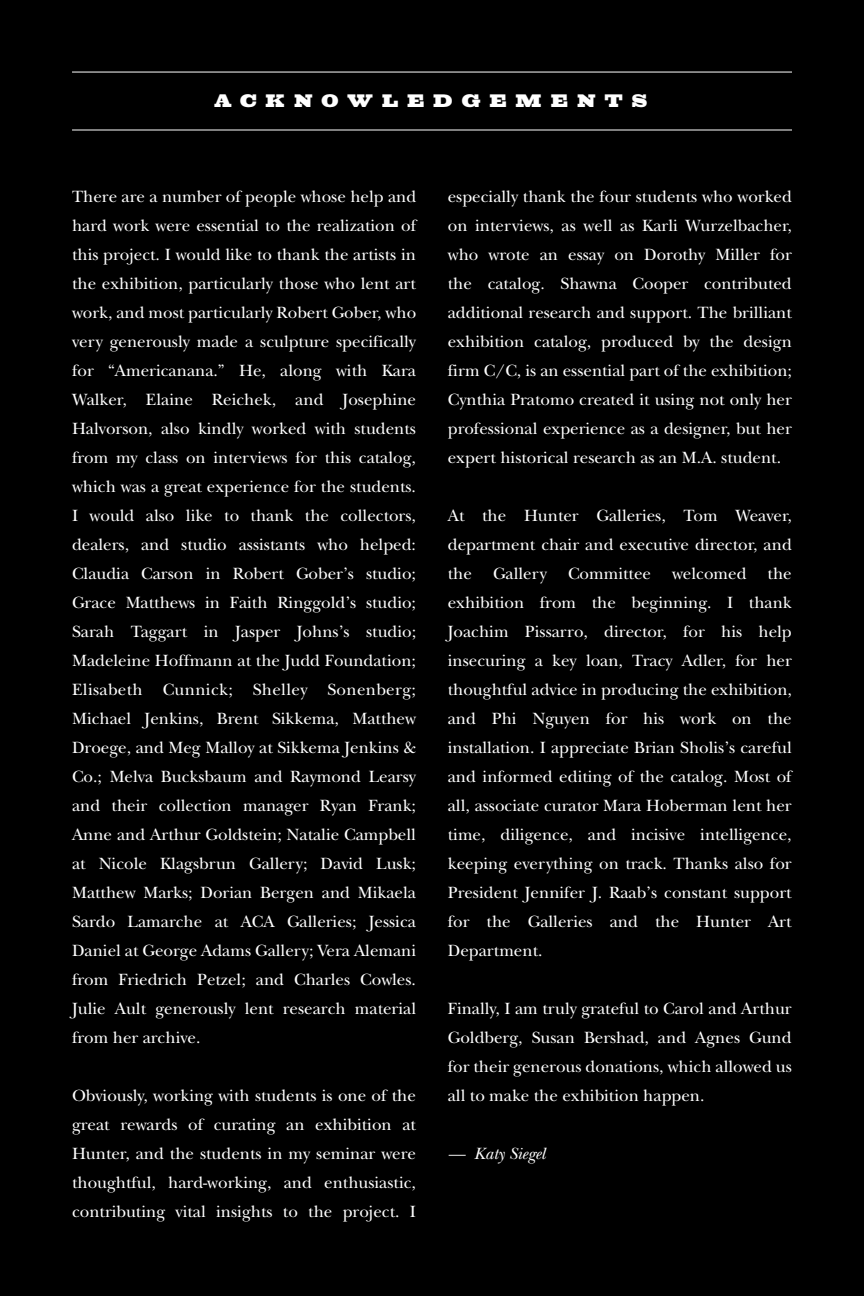
<style>
.page{position:relative;width:864px;height:1296px;background:#000}
.page>*{position:absolute;margin:0;border:0;box-sizing:border-box;transform-origin:0 0}
.t1{font:18px "Giza Seven Nine";letter-spacing:.48em;color:#fff}
.t2{font:17px/29px "New Baskerville";color:#fff;text-align:justify}
.t3{font:italic 17px "New Baskerville";color:#fff}
</style>
<div class="page">
<hr style="left:72px;top:72px;width:720px;height:1px;background:#fff">
<hr style="left:72px;top:130px;width:720px;height:1px;background:#fff">
<p class="t1" style="left:215px;top:90px;width:434px">ACKNOWLEDGEMENTS</p>
<p class="t2" style="left:72px;top:182px;width:346px">There are a number of people whose help and hard work were essential to the realization of this project. I would like to thank the artists in the exhibition, particularly those who lent art work, and most particularly Robert Gober, who very generously made a sculpture specifically for “Americanana.” He, along with Kara Walker, Elaine Reichek, and Josephine Halvorson, also kindly worked with students from my class on interviews for this catalog, which was a great experience for the students.<br>I would also like to thank the collectors, dealers, and studio assistants who helped:<br>Claudia Carson in Robert Gober’s studio; Grace Matthews in Faith Ringgold’s studio; Sarah Taggart in Jasper Johns’s studio; Madeleine Hoffmann at the Judd Foundation; Elisabeth Cunnick; Shelley Sonenberg; Michael Jenkins, Brent Sikkema, Matthew Droege, and Meg Malloy at Sikkema Jenkins &amp; Co.; Melva Bucksbaum and Raymond Learsy and their collection manager Ryan Frank; Anne and Arthur Goldstein; Natalie Campbell at Nicole Klagsbrun Gallery; David Lusk; Matthew Marks; Dorian Bergen and Mikaela Sardo Lamarche at ACA Galleries; Jessica Daniel at George Adams Gallery; Vera Alemani from Friedrich Petzel; and Charles Cowles.<br>Julie Ault generously lent research material from her archive.</p>
<p class="t2" style="left:72px;top:1081px;width:346px">Obviously, working with students is one of the great rewards of curating an exhibition at Hunter, and the students in my seminar were thoughtful, hard-working, and enthusiastic, contributing vital insights to the project. I</p>
<p class="t2" style="left:448px;top:182px;width:346px">especially thank the four students who worked on interviews, as well as Karli Wurzelbacher, who wrote an essay on Dorothy Miller for the catalog. Shawna Cooper contributed additional research and support. The brilliant exhibition catalog, produced by the design firm C/C, is an essential part of the exhibition; Cynthia Pratomo created it using not only her professional experience as a designer, but her expert historical research as an M.A. student.</p>
<p class="t2" style="left:448px;top:501px;width:346px">At the Hunter Galleries, Tom Weaver, department chair and executive director, and the Gallery Committee welcomed the exhibition from the beginning. I thank Joachim Pissarro, director, for his help insecuring a key loan, Tracy Adler, for her thoughtful advice in producing the exhibition, and Phi Nguyen for his work on the installation. I appreciate Brian Sholis’s careful and informed editing of the catalog. Most of all, associate curator Mara Hoberman lent her time, diligence, and incisive intelligence, keeping everything on track. Thanks also for President Jennifer J. Raab’s constant support for the Galleries and the Hunter Art Department.</p>
<p class="t2" style="left:448px;top:994px;width:346px">Finally, I am truly grateful to Carol and Arthur Goldberg, Susan Bershad, and Agnes Gund for their generous donations, which allowed us all to make the exhibition happen.</p>
<p class="t3" style="left:448px;top:1143px;width:99px">— Katy Siegel</p>
</div>
